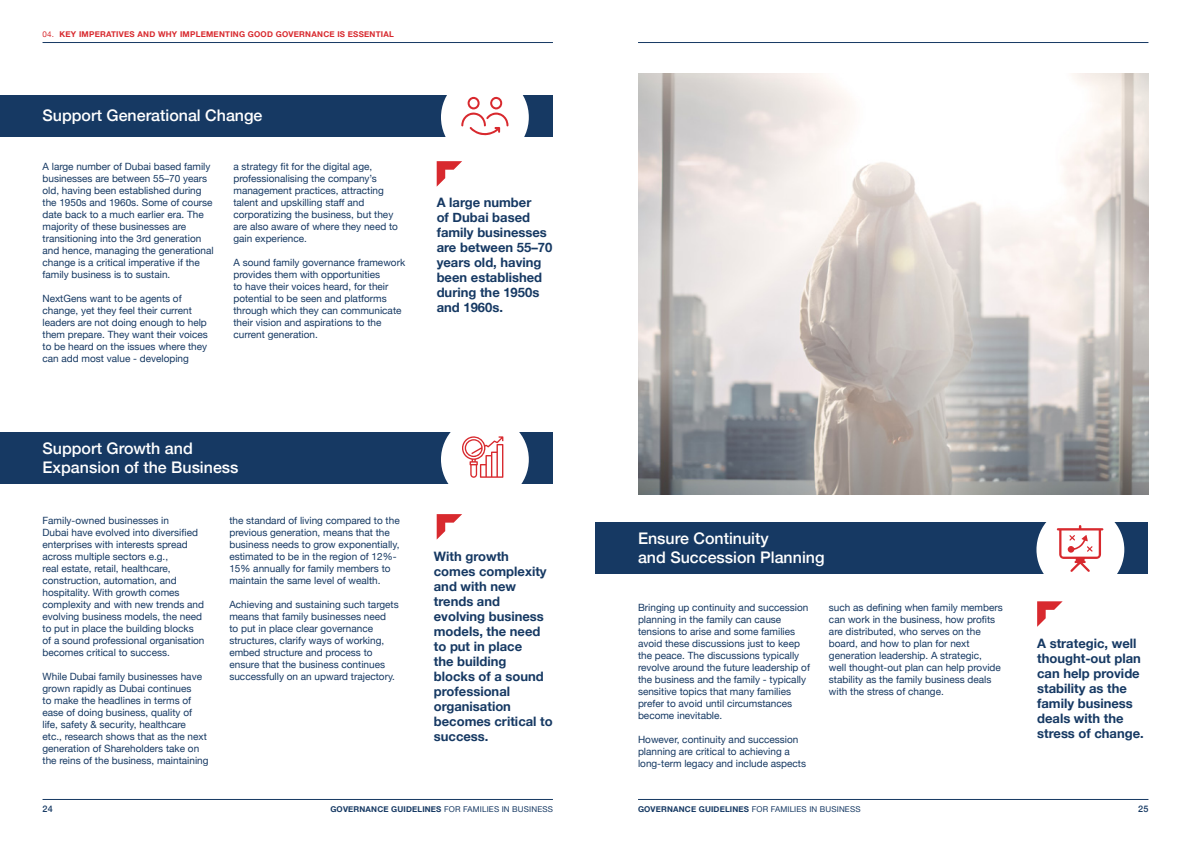
<style>
.page{position:relative;width:1191px;height:842px;background:#fff}
.page>*{position:absolute;margin:0;border:0;box-sizing:border-box;transform-origin:0 0}
.t1{font:500 16px/19.2px "Helvetica Neue";color:#fff}
.t2{font:700 13px/15px "Helvetica Neue";color:#163963}
.t3{font:10px/12px "Helvetica Neue";color:#163963}
.t4{font:500 9px "Helvetica Neue";color:#163963}
.t5{font:8px "Helvetica Neue";letter-spacing:.02em;color:#163963}
.t6{font:700 8px "Helvetica Neue";letter-spacing:.03em;color:#d8292e}
.s1{font-weight:400}
.s2{font-weight:700}
</style>
<div class="page">
<img style="left:638px;top:73px;width:510px;height:421px">
<div style="left:0;top:95px;width:553px;height:42px;background:#163963"></div>
<div style="left:0;top:432px;width:553px;height:52px;background:#163963"></div>
<div style="left:595px;top:522px;width:553px;height:52px;background:#163963"></div>
<div style="left:441px;top:73px;width:88px;height:88px;background:#fff;border-radius:50%"></div>
<div style="left:441px;top:416px;width:88px;height:87px;background:#fff;border-radius:50%"></div>
<div style="left:1036px;top:506px;width:88px;height:88px;background:#fff;border-radius:50%"></div>
<svg style="left:437px;top:514px;width:25px;height:25px"></svg>
<svg style="left:1037px;top:601px;width:25px;height:26px"></svg>
<svg style="left:437px;top:161px;width:25px;height:26px"></svg>
<hr style="left:43px;top:42px;width:510px;height:1px;background:#163963">
<hr style="left:43px;top:799px;width:510px;height:1px;background:#163963">
<hr style="left:638px;top:42px;width:510px;height:1px;background:#163963">
<hr style="left:638px;top:799px;width:510px;height:1px;background:#163963">
<svg style="left:461px;top:96px;width:47px;height:39px"></svg>
<svg style="left:462px;top:436px;width:41px;height:42px"></svg>
<svg style="left:1056px;top:525px;width:47px;height:47px"></svg>
<p class="t6" style="left:43px;top:28px;width:353px"><span class="s1">04.</span> KEY IMPERATIVES AND WHY IMPLEMENTING GOOD GOVERNANCE IS ESSENTIAL</p>
<h1 class="t1" style="left:43px;top:104px;width:221px">Support Generational Change</h1>
<p class="t3" style="left:43px;top:161px;width:173px">A large number of Dubai based family businesses are between 55–70 years old, having been established during the 1950s and 1960s. Some of course date back to a much earlier era. The majority of these businesses are transitioning into the 3rd generation and hence, managing the generational change is a critical imperative if the family business is to sustain.</p>
<p class="t3" style="left:43px;top:293px;width:167px">NextGens want to be agents of change, yet they feel their current leaders are not doing enough to help them prepare. They want their voices to be heard on the issues where they can add most value - developing</p>
<p class="t3" style="left:233px;top:161px;width:166px">a strategy fit for the digital age, professionalising the company’s management practices, attracting talent and upskilling staff and corporatizing the business, but they are also aware of where they need to gain experience.</p>
<p class="t3" style="left:233px;top:257px;width:173px">A sound family governance framework provides them with opportunities<br>to have their voices heard, for their potential to be seen and platforms through which they can communicate their vision and aspirations to the current generation.</p>
<h1 class="t1" style="left:43px;top:437px;width:197px">Support Growth and<br>Expansion of the Business</h1>
<h2 class="t2" style="left:437px;top:195px;width:117px">A large number<br>of Dubai based family businesses are between 55–70 years old, having been established during the 1950s and 1960s.</h2>
<p class="t3" style="left:43px;top:515px;width:163px">Family-owned businesses in<br>Dubai have evolved into diversified enterprises with interests spread across multiple sectors e.g.,<br>real estate, retail, healthcare, construction, automation, and hospitality. With growth comes complexity and with new trends and evolving business models, the need to put in place the building blocks of a sound professional organisation becomes critical to success.</p>
<p class="t3" style="left:43px;top:671px;width:167px">While Dubai family businesses have grown rapidly as Dubai continues<br>to make the headlines in terms of ease of doing business, quality of life, safety &amp; security, healthcare<br>etc., research shows that as the next generation of Shareholders take on the reins of the business, maintaining</p>
<p class="t3" style="left:229px;top:515px;width:172px">the standard of living compared to the previous generation, means that the business needs to grow exponentially, estimated to be in the region of 12%- 15% annually for family members to maintain the same level of wealth.</p>
<p class="t3" style="left:229px;top:599px;width:171px">Achieving and sustaining such targets means that family businesses need<br>to put in place clear governance structures, clarify ways of working, embed structure and process to ensure that the business continues successfully on an upward trajectory.</p>
<p class="t3" style="left:829px;top:602px;width:175px">such as defining when family members can work in the business, how profits are distributed, who serves on the board, and how to plan for next generation leadership. A strategic,<br>well thought-out plan can help provide stability as the family business deals with the stress of change.</p>
<h1 class="t1" style="left:638px;top:527px;width:188px">Ensure Continuity<br>and Succession Planning</h1>
<h2 class="t2" style="left:434px;top:549px;width:120px">With growth comes complexity and with new trends and evolving business models, the need to put in place<br>the building<br>blocks of a sound professional organisation becomes critical to success.</h2>
<p class="t3" style="left:638px;top:602px;width:173px">Bringing up continuity and succession planning in the family can cause tensions to arise and some families avoid these discussions just to keep the peace. The discussions typically revolve around the future leadership of the business and the family - typically sensitive topics that many families prefer to avoid until circumstances become inevitable.</p>
<p class="t3" style="left:638px;top:734px;width:169px">However, continuity and succession planning are critical to achieving a long-term legacy and include aspects</p>
<h2 class="t2" style="left:1037px;top:636px;width:108px">A strategic, well thought-out plan can help provide stability as the family business deals with the stress of change.</h2>
<p class="t4" style="left:43px;top:802px;width:12px">24</p>
<p class="t5" style="left:330px;top:804px;width:224px"><span class="s2">GOVERNANCE GUIDELINES</span> FOR FAMILIES IN BUSINESS</p>
<p class="t5" style="left:638px;top:804px;width:224px"><span class="s2">GOVERNANCE GUIDELINES</span> FOR FAMILIES IN BUSINESS</p>
<p class="t4" style="left:1138px;top:802px;width:12px">25</p>
</div>
